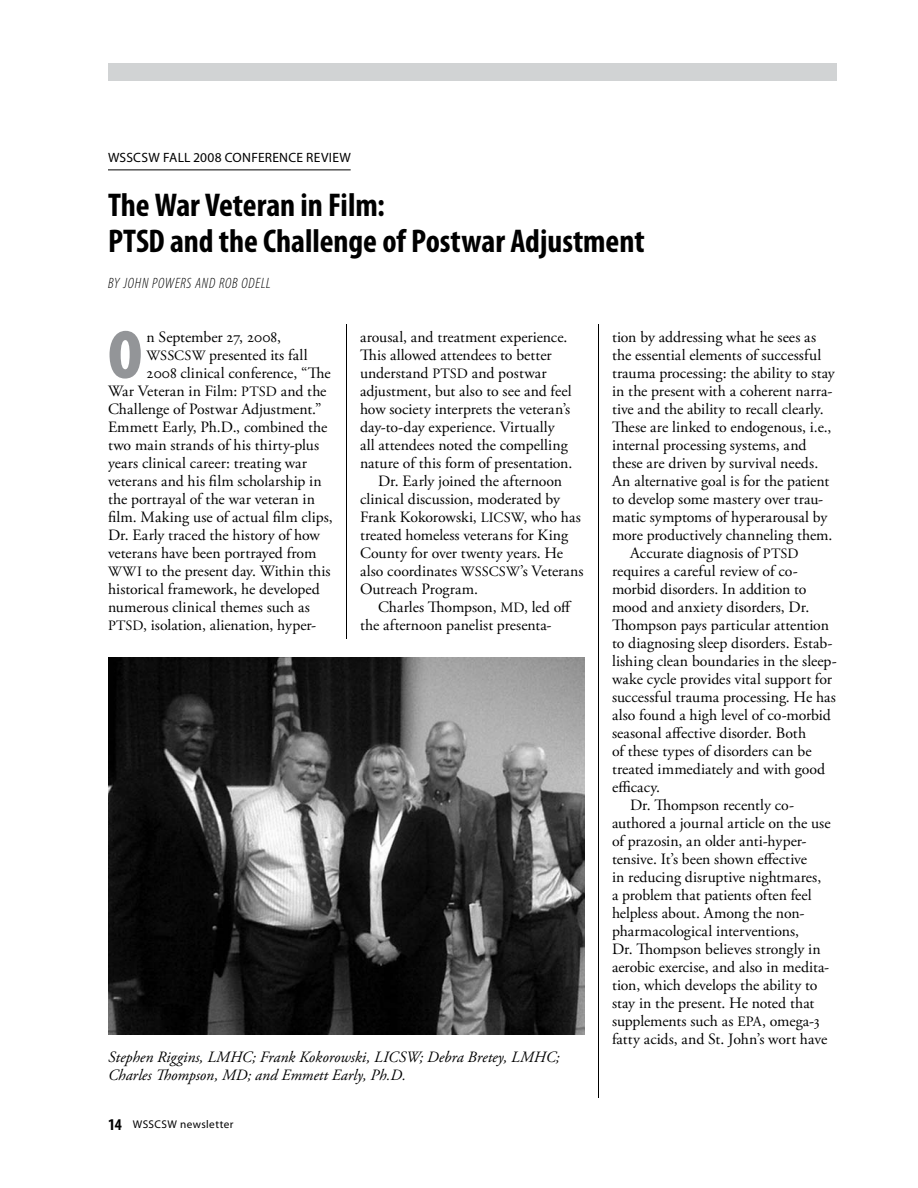
<style>
.page{position:relative;width:918px;height:1188px;background:#fff}
.page>*{position:absolute;margin:0;border:0;box-sizing:border-box;transform-origin:0 0}
.t1{font:900 condensed 69.15px "Myriad Pro";color:#939598}
.t2{font:700 condensed 33px/36px "Myriad Pro";color:#000}
.t3{font:15.75px "Adobe Garamond Pro";color:#000}
.t4{font:italic 15.75px/18px "Adobe Garamond Pro";color:#000}
.t5{font:italic 300 condensed 15px "Myriad Pro";letter-spacing:.045em;color:#000}
.t6{font:13.5px "Myriad Pro";letter-spacing:.02em;color:#000}
.t7{font:11.25px "Myriad Pro";letter-spacing:.04em;color:#000}
.s1{font-size:14.25px}
.s2{font-weight:700;font-stretch:condensed;font-size:16.5px}
</style>
<div class="page">
<div style="left:108px;top:63px;width:729px;height:18px;background:#d1d3d4"></div>
<hr style="left:108px;top:170px;width:243px;height:1px;background:#000">
<hr style="left:346px;top:324px;width:1px;height:315px;background:#000">
<hr style="left:598px;top:324px;width:1px;height:774px;background:#000">
<img style="left:108px;top:657px;width:477px;height:378px">
<p class="t6" style="left:108px;top:149px;width:243px">WSSCSW FALL 2008 CONFERENCE REVIEW</p>
<h2 class="t2" style="left:108px;top:186px;width:538px">The War Veteran in Film:<br>PTSD and the Challenge of Postwar Adjustment</h2>
<p class="t5" style="left:108px;top:274px;width:164px">BY JOHN POWERS AND ROB ODELL</p>
<h1 class="t1" style="left:108px;top:311px;width:36px">O</h1>
<p class="t3" style="left:147px;top:328px;width:136px">n September 27, 2008,</p>
<p class="t3" style="left:147px;top:346px;width:163px"><span class="s1">WSSCSW</span> presented its fall</p>
<p class="t3" style="left:147px;top:364px;width:186px">2008 clinical conference, “The</p>
<p class="t3" style="left:108px;top:382px;width:220px">War Veteran in Film: <span class="s1">PTSD</span> and the</p>
<p class="t3" style="left:108px;top:400px;width:215px">Challenge of Postwar Adjustment.”</p>
<p class="t3" style="left:108px;top:418px;width:221px">Emmett Early, Ph.D., combined the</p>
<p class="t3" style="left:108px;top:436px;width:213px">two main strands of his thirty-plus</p>
<p class="t3" style="left:108px;top:454px;width:201px">years clinical career: treating war</p>
<p class="t3" style="left:108px;top:472px;width:215px">veterans and his film scholarship in</p>
<p class="t3" style="left:108px;top:490px;width:209px">the portrayal of the war veteran in</p>
<p class="t3" style="left:108px;top:508px;width:226px">film. Making use of actual film clips,</p>
<p class="t3" style="left:108px;top:526px;width:214px">Dr. Early traced the history of how</p>
<p class="t3" style="left:108px;top:544px;width:210px">veterans have been portrayed from</p>
<p class="t3" style="left:108px;top:562px;width:224px"><span class="s1">WWI</span> to the present day. Within this</p>
<p class="t3" style="left:108px;top:580px;width:213px">historical framework, he developed</p>
<p class="t3" style="left:108px;top:598px;width:203px">numerous clinical themes such as</p>
<p class="t3" style="left:108px;top:616px;width:210px"><span class="s1">PTSD</span>, isolation, alienation, hyper-</p>
<p class="t3" style="left:360px;top:328px;width:209px">arousal, and treatment experience.</p>
<p class="t3" style="left:360px;top:346px;width:193px">This allowed attendees to better</p>
<p class="t3" style="left:360px;top:364px;width:188px">understand <span class="s1">PTSD</span> and postwar</p>
<p class="t3" style="left:360px;top:382px;width:213px">adjustment, but also to see and feel</p>
<p class="t3" style="left:360px;top:400px;width:212px">how society interprets the veteran’s</p>
<p class="t3" style="left:360px;top:418px;width:196px">day-to-day experience. Virtually</p>
<p class="t3" style="left:360px;top:436px;width:209px">all attendees noted the compelling</p>
<p class="t3" style="left:360px;top:454px;width:214px">nature of this form of presentation.</p>
<p class="t3" style="left:378px;top:472px;width:186px">Dr. Early joined the afternoon</p>
<p class="t3" style="left:360px;top:490px;width:202px">clinical discussion, moderated by</p>
<p class="t3" style="left:360px;top:508px;width:222px">Frank Kokorowski, <span class="s1">LICSW</span>, who has</p>
<p class="t3" style="left:360px;top:526px;width:210px">treated homeless veterans for King</p>
<p class="t3" style="left:360px;top:544px;width:205px">County for over twenty years. He</p>
<p class="t3" style="left:360px;top:562px;width:225px">also coordinates <span class="s1">WSSCSW</span>’s Veterans</p>
<p class="t3" style="left:360px;top:580px;width:120px">Outreach Program.</p>
<p class="t3" style="left:378px;top:598px;width:195px">Charles Thompson, <span class="s1">MD</span>, led off</p>
<p class="t3" style="left:360px;top:616px;width:193px">the afternoon panelist presenta-</p>
<p class="t4" style="left:108px;top:1048px;width:453px">Stephen Riggins, LMHC; Frank Kokorowski, LICSW; Debra Bretey, LMHC;<br>Charles Thompson, MD; and Emmett Early, Ph.D.</p>
<p class="t7" style="left:108px;top:1118px;width:127px"><span class="s2">14</span> WSSCSW NEWSLETTER</p>
<p class="t3" style="left:612px;top:328px;width:206px">tion by addressing what he sees as</p>
<p class="t3" style="left:612px;top:346px;width:211px">the essential elements of successful</p>
<p class="t3" style="left:612px;top:364px;width:224px">trauma processing: the ability to stay</p>
<p class="t3" style="left:612px;top:382px;width:222px">in the present with a coherent narra-</p>
<p class="t3" style="left:612px;top:400px;width:213px">tive and the ability to recall clearly.</p>
<p class="t3" style="left:612px;top:418px;width:221px">These are linked to endogenous, i.e.,</p>
<p class="t3" style="left:612px;top:436px;width:196px">internal processing systems, and</p>
<p class="t3" style="left:612px;top:454px;width:208px">these are driven by survival needs.</p>
<p class="t3" style="left:612px;top:472px;width:219px">An alternative goal is for the patient</p>
<p class="t3" style="left:612px;top:490px;width:213px">to develop some mastery over trau-</p>
<p class="t3" style="left:612px;top:508px;width:217px">matic symptoms of hyperarousal by</p>
<p class="t3" style="left:612px;top:526px;width:222px">more productively channeling them.</p>
<p class="t3" style="left:630px;top:544px;width:170px">Accurate diagnosis of <span class="s1">PTSD</span></p>
<p class="t3" style="left:612px;top:562px;width:187px">requires a careful review of co-</p>
<p class="t3" style="left:612px;top:580px;width:196px">morbid disorders. In addition to</p>
<p class="t3" style="left:612px;top:598px;width:199px">mood and anxiety disorders, Dr.</p>
<p class="t3" style="left:612px;top:616px;width:218px">Thompson pays particular attention</p>
<p class="t3" style="left:612px;top:634px;width:222px">to diagnosing sleep disorders. Estab-</p>
<p class="t3" style="left:612px;top:652px;width:226px">lishing clean boundaries in the sleep-</p>
<p class="t3" style="left:612px;top:670px;width:222px">wake cycle provides vital support for</p>
<p class="t3" style="left:612px;top:688px;width:226px">successful trauma processing. He has</p>
<p class="t3" style="left:612px;top:706px;width:220px">also found a high level of co-morbid</p>
<p class="t3" style="left:612px;top:724px;width:196px">seasonal affective disorder. Both</p>
<p class="t3" style="left:612px;top:742px;width:201px">of these types of disorders can be</p>
<p class="t3" style="left:612px;top:760px;width:215px">treated immediately and with good</p>
<p class="t3" style="left:612px;top:778px;width:50px">efficacy.</p>
<p class="t3" style="left:630px;top:796px;width:166px">Dr. Thompson recently co-</p>
<p class="t3" style="left:612px;top:814px;width:220px">authored a journal article on the use</p>
<p class="t3" style="left:612px;top:832px;width:196px">of prazosin, an older anti-hyper-</p>
<p class="t3" style="left:612px;top:850px;width:197px">tensive. It’s been shown effective</p>
<p class="t3" style="left:612px;top:868px;width:211px">in reducing disruptive nightmares,</p>
<p class="t3" style="left:612px;top:886px;width:201px">a problem that patients often feel</p>
<p class="t3" style="left:612px;top:904px;width:194px">helpless about. Among the non-</p>
<p class="t3" style="left:612px;top:922px;width:189px">pharmacological interventions,</p>
<p class="t3" style="left:612px;top:940px;width:210px">Dr. Thompson believes strongly in</p>
<p class="t3" style="left:612px;top:958px;width:219px">aerobic exercise, and also in medita-</p>
<p class="t3" style="left:612px;top:976px;width:207px">tion, which develops the ability to</p>
<p class="t3" style="left:612px;top:994px;width:204px">stay in the present. He noted that</p>
<p class="t3" style="left:612px;top:1012px;width:209px">supplements such as <span class="s1">EPA</span>, omega-3</p>
<p class="t3" style="left:612px;top:1030px;width:217px">fatty acids, and St. John’s wort have</p>
</div>
